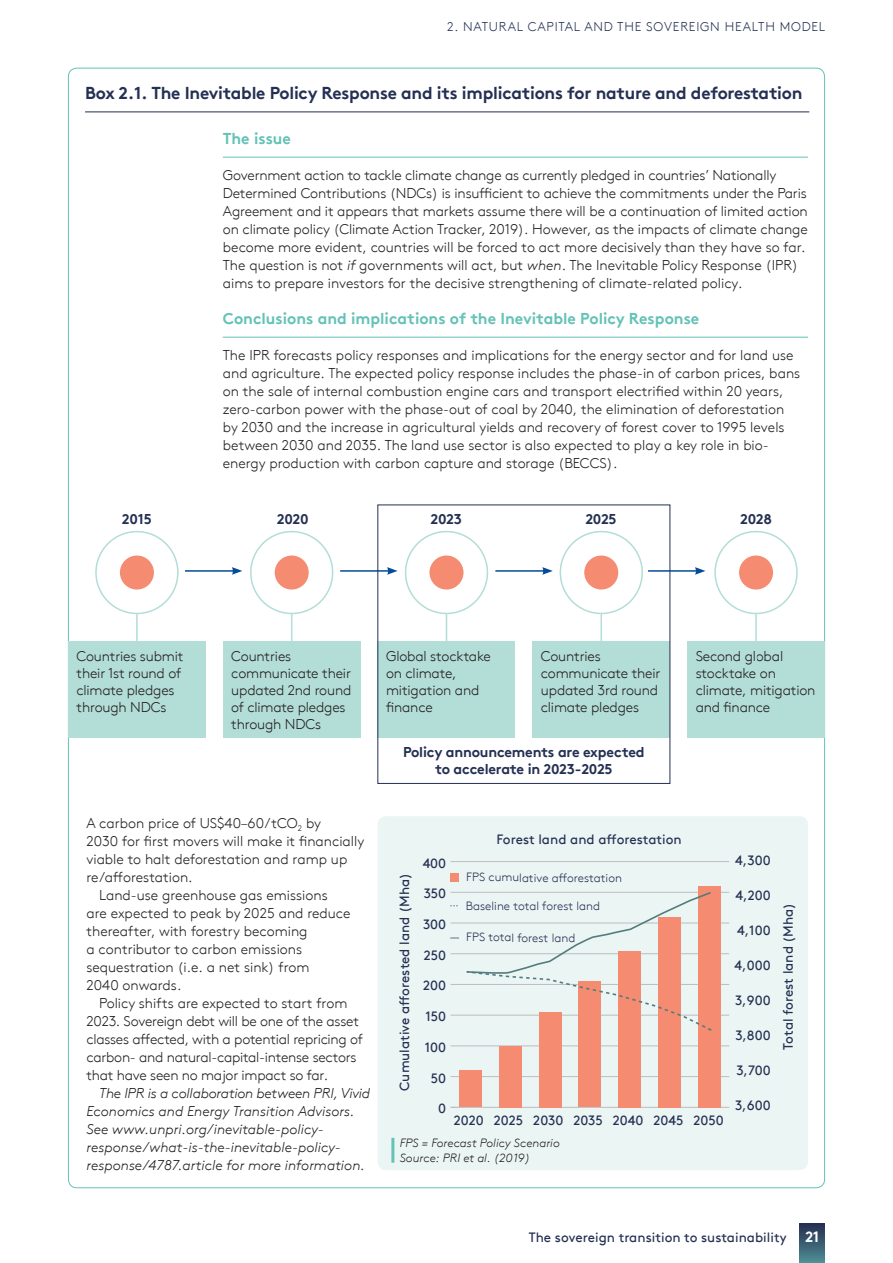
<style>
.page{position:relative;width:893px;height:1263px;background:#fff}
.page>*{position:absolute;margin:0;border:0;box-sizing:border-box;transform-origin:0 0}
.H1_-_Table___Chart{font:700 17.25px "Brown TT";letter-spacing:-.015em;color:#243053}
.t1{font:700 15.75px "Brown TT";color:#64c2b6}
.Body_no_indent{font:300 14.25px/18px "Brown TT";color:#231f20}
.Body{font:300 14.25px/17.1px "Brown TT";letter-spacing:-.015em;color:#231f20}
.Body-2{font:italic 300 14.25px/18px "Brown TT";color:#231f20}
.Body-3{font:700 14.25px/17.1px "Brown TT";letter-spacing:-.015em;color:#243053;text-align:center}
.t2{font:13.5px "Brown TT";color:#243053}
.Body-4{font:300 12.75px "Brown TT";letter-spacing:.06em;color:#243053}
.t3{font:300 12px "Brown TT";color:#243053}
.Note_Column_Text{font:italic 300 12px "Brown TT";color:#231f20}
.s1{font-style:italic}
.s2{font-weight:700;font-size:15px;color:#fff}
</style>
<div class="page">
<div style="left:799px;top:1224px;width:26px;height:39px;background:linear-gradient(to bottom,#252f51,#508e94)"></div>
<div style="left:68px;top:642px;width:138px;height:96px;background:#b3ddd7"></div>
<div style="left:223px;top:642px;width:138px;height:96px;background:#b3ddd7"></div>
<div style="left:378px;top:642px;width:137px;height:96px;background:#b3ddd7"></div>
<div style="left:532px;top:642px;width:138px;height:96px;background:#b3ddd7"></div>
<div style="left:687px;top:642px;width:138px;height:96px;background:#b3ddd7"></div>
<hr style="left:136px;top:614px;width:2px;height:55px;background:#b3ddd7">
<hr style="left:291px;top:614px;width:1px;height:55px;background:#b3ddd7">
<hr style="left:446px;top:614px;width:1px;height:33px;background:#b3ddd7">
<hr style="left:600px;top:614px;width:2px;height:32px;background:#b3ddd7">
<hr style="left:755px;top:614px;width:2px;height:55px;background:#b3ddd7">
<div style="left:95px;top:531px;width:84px;height:83px;border:2px solid #b3ddd7;border-radius:50%"></div>
<div style="left:250px;top:531px;width:83px;height:83px;border:2px solid #b3ddd7;border-radius:50%"></div>
<div style="left:405px;top:531px;width:83px;height:83px;border:2px solid #b3ddd7;border-radius:50%"></div>
<div style="left:560px;top:531px;width:83px;height:83px;border:2px solid #b3ddd7;border-radius:50%"></div>
<div style="left:714px;top:531px;width:84px;height:83px;border:2px solid #b3ddd7;border-radius:50%"></div>
<div style="left:120px;top:555px;width:34px;height:34px;background:#f58b71;border-radius:50%"></div>
<div style="left:275px;top:555px;width:34px;height:34px;background:#f58b71;border-radius:50%"></div>
<div style="left:429px;top:555px;width:34px;height:34px;background:#f58b71;border-radius:50%"></div>
<div style="left:584px;top:555px;width:34px;height:34px;background:#f58b71;border-radius:50%"></div>
<div style="left:739px;top:555px;width:34px;height:34px;background:#f58b71;border-radius:50%"></div>
<hr style="left:185px;top:570px;width:49px;height:2px;background:#044b98">
<svg style="left:232px;top:567px;width:10px;height:8px"></svg>
<hr style="left:340px;top:570px;width:49px;height:2px;background:#044b98">
<svg style="left:387px;top:567px;width:11px;height:8px"></svg>
<hr style="left:495px;top:570px;width:50px;height:2px;background:#044b98">
<svg style="left:542px;top:567px;width:11px;height:8px"></svg>
<hr style="left:648px;top:570px;width:49px;height:2px;background:#044b98">
<svg style="left:695px;top:567px;width:10px;height:8px"></svg>
<hr style="left:223px;top:157px;width:585px;height:1px;background:#64c2b6">
<hr style="left:223px;top:337px;width:585px;height:1px;background:#64c2b6">
<hr style="left:85px;top:112px;width:724px;height:1px;background:#243053">
<div style="left:378px;top:816px;width:430px;height:354px;background:#ebf5f4;border-radius:9px"></div>
<hr style="left:451px;top:1107px;width:278px;height:1px;background:#bcbdc0">
<hr style="left:450px;top:1076px;width:279px;height:1px;background:#bcbdc0">
<hr style="left:450px;top:1046px;width:279px;height:1px;background:#bcbdc0">
<hr style="left:450px;top:1015px;width:279px;height:1px;background:#bcbdc0">
<hr style="left:450px;top:984px;width:279px;height:1px;background:#bcbdc0">
<hr style="left:450px;top:953px;width:279px;height:1px;background:#bcbdc0">
<hr style="left:450px;top:923px;width:279px;height:1px;background:#bcbdc0">
<hr style="left:450px;top:892px;width:279px;height:1px;background:#bcbdc0">
<hr style="left:450px;top:861px;width:279px;height:1px;background:#bcbdc0">
<div style="left:459px;top:1070px;width:23px;height:37px;background:#f58b71"></div>
<div style="left:499px;top:1046px;width:22px;height:61px;background:#f58b71"></div>
<div style="left:539px;top:1012px;width:22px;height:95px;background:#f58b71"></div>
<div style="left:579px;top:981px;width:22px;height:126px;background:#f58b71"></div>
<div style="left:619px;top:951px;width:22px;height:156px;background:#f58b71"></div>
<div style="left:658px;top:917px;width:23px;height:190px;background:#f58b71"></div>
<div style="left:698px;top:886px;width:23px;height:221px;background:#f58b71"></div>
<svg style="left:465px;top:891px;width:247px;height:141px"></svg>
<div style="left:450px;top:873px;width:9px;height:8px;background:#f58b71"></div>
<hr style="left:391px;top:1138px;width:3px;height:25px;background:#64c2b6">
<p class="Body-4" style="left:447px;top:19px;width:379px">2. NATURAL CAPITAL AND THE SOVEREIGN HEALTH MODEL</p>
<p class="H1_-_Table___Chart" style="left:85px;top:82px;width:719px">Box 2.1. The Inevitable Policy Response and its implications for nature and deforestation</p>
<h2 class="t1" style="left:223px;top:129px;width:70px">The issue</h2>
<p class="Body_no_indent" style="left:223px;top:166px;width:586px">Government action to tackle climate change as currently pledged in countries’ Nationally Determined Contributions (NDCs) is insufficient to achieve the commitments under the Paris Agreement and it appears that markets assume there will be a continuation of limited action on climate policy (Climate Action Tracker, 2019). However, as the impacts of climate change become more evident, countries will be forced to act more decisively than they have so far.<br>The question is not <span class="s1">if</span> governments will act, but <span class="s1">when</span>. The Inevitable Policy Response (IPR) aims to prepare investors for the decisive strengthening of climate-related policy.</p>
<h2 class="t1" style="left:223px;top:309px;width:478px">Conclusions and implications of the Inevitable Policy Response</h2>
<p class="Body_no_indent" style="left:223px;top:346px;width:579px">The IPR forecasts policy responses and implications for the energy sector and for land use and agriculture. The expected policy response includes the phase-in of carbon prices, bans on the sale of internal combustion engine cars and transport electrified within 20 years, zero-carbon power with the phase-out of coal by 2040, the elimination of deforestation by 2030 and the increase in agricultural yields and recovery of forest cover to 1995 levels between 2030 and 2035. The land use sector is also expected to play a key role in bio&shy;energy production with carbon capture and storage (BECCS).</p>
<p class="Body-3" style="left:122px;top:510px;width:31px">2015</p>
<p class="Body-3" style="left:277px;top:510px;width:33px">2020</p>
<p class="Body-3" style="left:431px;top:510px;width:33px">2023</p>
<p class="Body-3" style="left:585px;top:510px;width:33px">2025</p>
<p class="Body-3" style="left:740px;top:510px;width:33px">2028</p>
<p class="Body" style="left:77px;top:647px;width:108px">Countries submit their 1st round of climate pledges through NDCs</p>
<p class="Body" style="left:231px;top:647px;width:122px">Countries communicate their updated 2nd round of climate pledges through NDCs</p>
<p class="Body" style="left:386px;top:647px;width:106px">Global stocktake on climate, mitigation and finance</p>
<p class="Body" style="left:541px;top:647px;width:121px">Countries communicate their updated 3rd round climate pledges</p>
<p class="Body" style="left:696px;top:647px;width:121px">Second global stocktake on climate, mitigation and finance</p>
<p class="Body_no_indent" style="left:86px;top:814px;width:279px">A carbon price of US$40–60/tCO<sub>2</sub> by<br>2030 for first movers will make it financially viable to halt deforestation and ramp up re/afforestation.</p>
<p class="Body" style="left:86px;top:886px;width:266px;line-height:18px;text-indent:13px">Land-use greenhouse gas emissions are expected to peak by 2025 and reduce thereafter, with forestry becoming<br>a contributor to carbon emissions sequestration (i.e. a net sink) from<br>2040 onwards.</p>
<p class="Body" style="left:86px;top:994px;width:278px;line-height:18px;text-indent:13px">Policy shifts are expected to start from 2023. Sovereign debt will be one of the asset classes affected, with a potential repricing of carbon- and natural-capital-intense sectors that have seen no major impact so far.</p>
<p class="Body-2" style="left:86px;top:1084px;width:285px;text-indent:13px">The IPR is a collaboration between PRI, Vivid Economics and Energy Transition Advisors.<br>See www.unpri.org/inevitable-policy&shy;response/what-is-the-inevitable-policy&shy;response/4787.article for more information.</p>
<p class="Body-3" style="left:403px;top:743px;width:243px">Policy announcements are expected to accelerate in 2023-2025</p>
<p class="t2" style="left:397px;top:1091px;width:219px;rotate:-90deg">Cumulative afforested land (Mha)</p>
<p class="t2" style="left:423px;top:855px;width:25px">400</p>
<p class="t2" style="left:424px;top:886px;width:24px">350</p>
<p class="t2" style="left:423px;top:916px;width:25px">300</p>
<p class="t2" style="left:424px;top:947px;width:24px">250</p>
<p class="t2" style="left:423px;top:978px;width:24px">200</p>
<p class="t2" style="left:425px;top:1008px;width:22px">150</p>
<p class="t2" style="left:425px;top:1039px;width:23px">100</p>
<p class="t2" style="left:431px;top:1070px;width:17px">50</p>
<p class="t2" style="left:438px;top:1101px;width:9px">0</p>
<p class="t2" style="left:496px;top:831px;width:187px">Forest land and afforestation</p>
<p class="t3" style="left:466px;top:871px;width:157px">FPS cumulative afforestation</p>
<p class="t3" style="left:466px;top:899px;width:136px">Baseline total forest land</p>
<p class="t3" style="left:466px;top:930px;width:111px">FPS total forest land</p>
<p class="t2" style="left:454px;top:1112px;width:271px">2020 2025 2030 2035 2040 2045 2050</p>
<p class="Note_Column_Text" style="left:400px;top:1136px;width:162px">FPS = Forecast Policy Scenario</p>
<p class="Note_Column_Text" style="left:400px;top:1151px;width:132px">Source: PRI et al. (2019)</p>
<p class="t2" style="left:735px;top:852px;width:37px">4,300</p>
<p class="t2" style="left:735px;top:887px;width:37px">4,200</p>
<p class="t2" style="left:737px;top:922px;width:35px">4,100</p>
<p class="t2" style="left:735px;top:957px;width:38px">4,000</p>
<p class="t2" style="left:735px;top:992px;width:37px">3,900</p>
<p class="t2" style="left:735px;top:1027px;width:37px">3,800</p>
<p class="t2" style="left:736px;top:1062px;width:36px">3,700</p>
<p class="t2" style="left:735px;top:1098px;width:37px">3,600</p>
<p class="t2" style="left:780px;top:1049px;width:148px;rotate:-90deg">Total forest land (Mha)</p>
<p class="t2" style="left:529px;top:1229px;width:292px">The sovereign transition to sustainability <span class="s2">21</span></p>
</div>
